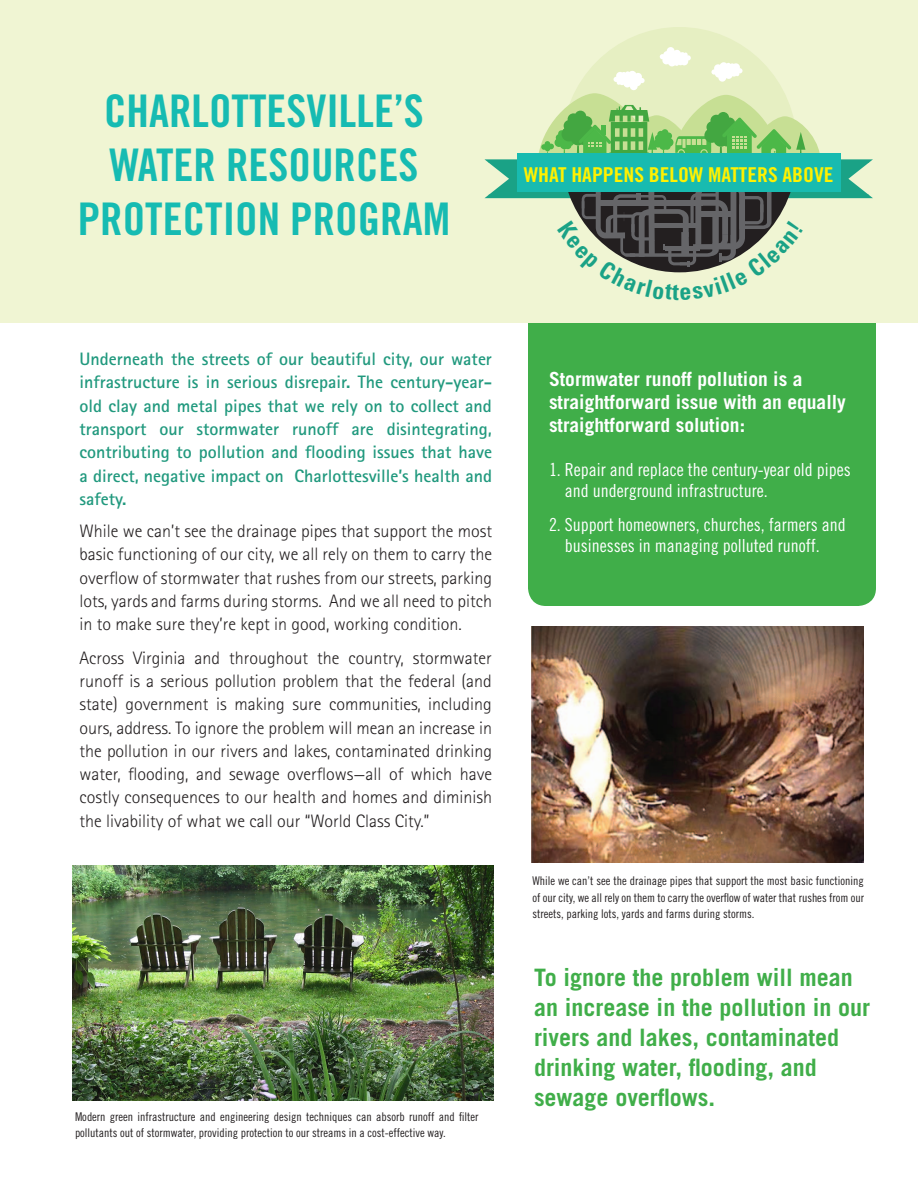
<style>
.page{position:relative;width:918px;height:1188px;background:#fff}
.page>*{position:absolute;margin:0;border:0;box-sizing:border-box;transform-origin:0 0}
.t1{font:45px/54px "Trade Gothic Bold Cond Twenty";color:#16bbb2}
.t2{font:700 24px/30px "Trade Gothic";color:#40ae49}
.t3{font:20.4px "Trade Gothic Bold Cond Twenty";color:#fff101;scale:1.07 1}
.t4{font:700 19.5px/23.4px "Trade Gothic";color:#fff}
.t5{font:300 18px/23.2px "Rotis Sans Serif";color:#231f20;text-align:justify}
.t6{font:700 18px/23.2px "Rotis Sans Serif";color:#21997e;text-align:justify}
.t7{font:18px/21.6px "Trade Gothic Cond Eighteen";color:#fff}
.t8{font:12px/16.5px "Trade Gothic Cond Eighteen";color:#231f20;text-align:justify}
</style>
<div class="page">
<div style="left:528px;top:276px;width:348px;height:330px;background:#40ae49;border-radius:18px"></div>
<div style="left:0;top:0;width:918px;height:322px;background:#f0f5d3"></div>
<svg style="left:615px;top:27px;width:129px;height:20px;fill:#e6efc2"></svg>
<img style="left:531px;top:627px;width:333px;height:235px">
<img style="left:72px;top:866px;width:422px;height:235px">
<svg style="left:484px;top:47px;width:389px;height:226px"></svg>
<h1 class="t1" style="left:104px;top:84px;width:321px">CHARLOTTESVILLE’S<br>WATER</h1>
<h1 class="t1" style="left:226px;top:138px;width:21px">RESO</h1>
<h1 class="t1" style="left:311px;top:138px;width:87px">URCES</h1>
<h1 class="t1" style="left:78px;top:192px;width:44px">PROTE</h1>
<h1 class="t1" style="left:183px;top:192px;width:269px">CTION PROGRAM</h1>
<p class="t3" style="left:524px;top:163px;width:291px">WHAT HAPPENS BELOW MATTERS ABOVE</p>
<p class="t6" style="left:80px;top:347px;width:414px">Underneath the streets of our beautiful city, our water infrastructure is in serious disrepair. The century-year&shy;old clay and metal pipes that we rely on to collect and transport our stormwater runoff are disintegrating, contributing to pollution and flooding issues that have a direct, negative impact on Charlottesville’s health and safety.</p>
<p class="t5" style="left:80px;top:519px;width:414px">While we can’t see the drainage pipes that support the most basic functioning of our city, we all rely on them to carry the overflow of stormwater that rushes from our streets, parking lots, yards and farms during storms. And we all need to pitch in to make sure they’re kept in good, working condition.</p>
<p class="t5" style="left:80px;top:646px;width:414px">Across Virginia and throughout the country, stormwater runoff is a serious pollution problem that the federal (and state) government is making sure communities, including ours, address. To ignore the problem will mean an increase in the pollution in our rivers and lakes, contaminated drinking water, flooding, and sewage overflows—all of which have costly consequences to our health and homes and diminish the livability of what we call our “World Class City.”</p>
<p class="t8" style="left:75px;top:1108px;width:405px">Modern green infrastructure and engineering design techniques can absorb runoff and filter pollutants out of stormwater, providing protection to our streams in a cost-effective way.</p>
<p class="t4" style="left:549px;top:367px;width:298px">Stormwater runoff pollution is a straightforward issue with an equally straightforward solution:</p>
<p class="t7" style="left:565px;top:458px;width:287px;text-indent:-16px">1. Repair and replace the century-year old pipes and underground infrastructure.</p>
<p class="t7" style="left:549px;top:513px;width:298px;text-align:center">2. Support homeowners, churches, farmers and businesses in managing polluted runoff.</p>
<p class="t8" style="left:532px;top:873px;width:333px">While we can’t see the drainage pipes that support the most basic functioning of our city, we all rely on them to carry the overflow of water that rushes from our streets, parking lots, yards and farms during storms.</p>
<h2 class="t2" style="left:534px;top:962px;width:338px">To ignore the problem will mean an increase in the pollution in our rivers and lakes, contaminated drinking water, flooding, and sewage overflows.</h2>
</div>
